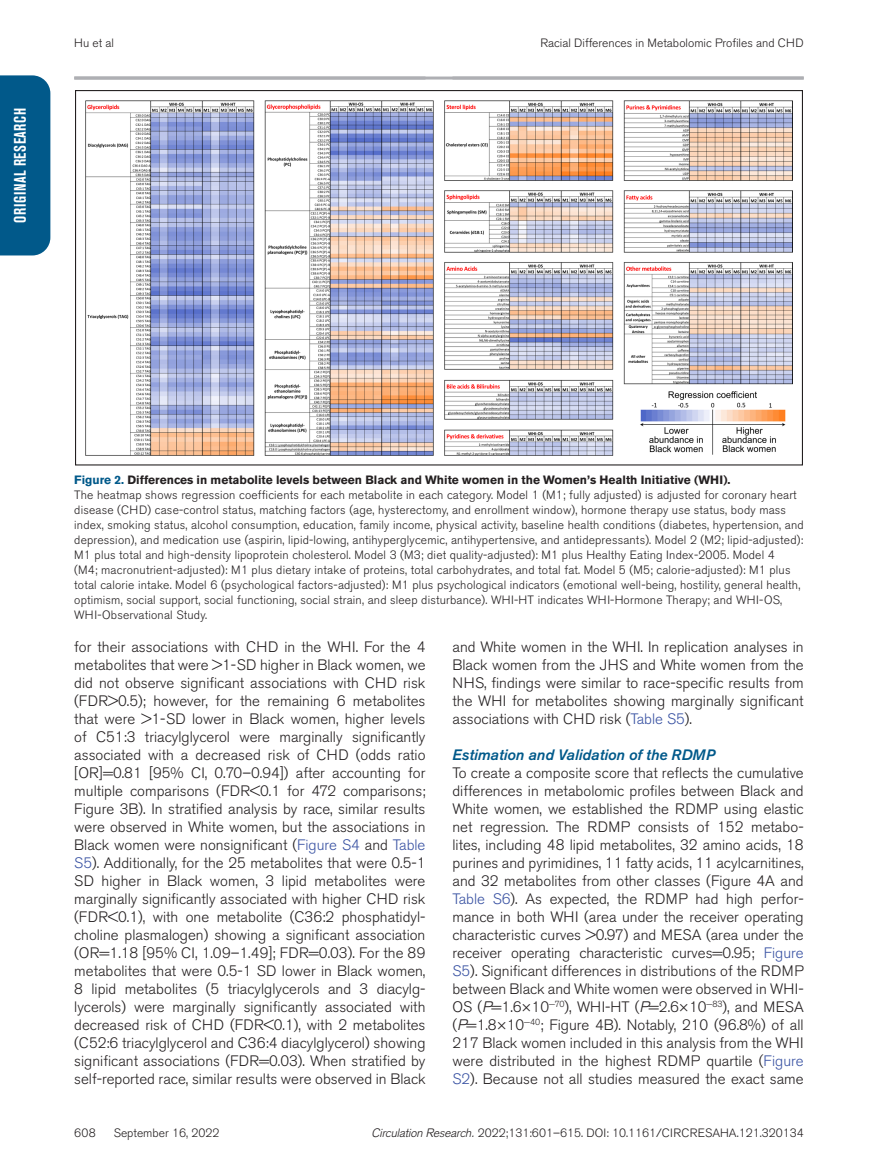
<style>
.page{position:relative;width:878px;height:1175px;background:#fff}
.page>*{position:absolute;margin:0;border:0;box-sizing:border-box;transform-origin:0 0}
.t1{font:700 condensed 16.5px "Akzidenz Grotesk BE";color:#fff;scale:.9 1}
.t2{font:300 15px/18px "Akzidenz Grotesk BE";color:#231f20;text-align:justify}
.t3{font:italic 500 15px "Akzidenz Grotesk BE";color:#01598a}
.t4{font:300 12px/15px "Akzidenz Grotesk BE";letter-spacing:.015em;color:#231f20}
.s1{font-weight:700;color:#01598a}
.s2{font-weight:700}
.s3{color:#3a53a3}
.s4{font-family:"Akzidenz Grotesk";font-style:italic}
</style>
<div class="page">
<div style="left:0;top:75px;width:50px;height:180px;background:#01598a"></div>
<hr style="left:74px;top:76px;width:729px;height:4px;background:#b9babe">
<svg style="left:75px;top:90px;width:728px;height:376px"></svg>
<p class="t1" style="left:11px;top:223px;width:127px;rotate:-90deg">Original Research</p>
<p class="t4" style="left:74px;top:36px;width:41px">Hu et al</p>
<p class="t4" style="left:540px;top:36px;width:265px">Racial Differences in Metabolomic Profiles and CHD</p>
<p class="t4" style="left:74px;top:472px;width:731px"><span class="s1">Figure 2.</span> <span class="s2">Differences in metabolite levels between Black and White women in the Women’s Health Initiative (WHI).<br></span>The heatmap shows regression coefficients for each metabolite in each category. Model 1 (M1; fully adjusted) is adjusted for coronary heart disease (CHD) case-control status, matching factors (age, hysterectomy, and enrollment window), hormone therapy use status, body mass index, smoking status, alcohol consumption, education, family income, physical activity, baseline health conditions (diabetes, hypertension, and depression), and medication use (aspirin, lipid-lowing, antihyperglycemic, antihypertensive, and antidepressants). Model 2 (M2; lipid-adjusted):<br>M1 plus total and high-density lipoprotein cholesterol. Model 3 (M3; diet quality-adjusted): M1 plus Healthy Eating Index-2005. Model 4<br>(M4; macronutrient-adjusted): M1 plus dietary intake of proteins, total carbohydrates, and total fat. Model 5 (M5; calorie-adjusted): M1 plus total calorie intake. Model 6 (psychological factors-adjusted): M1 plus psychological indicators (emotional well-being, hostility, general health, optimism, social support, social functioning, social strain, and sleep disturbance). WHI-HT indicates WHI-Hormone Therapy; and WHI-OS, WHI-Observational Study.</p>
<p class="t2" style="left:74px;top:638px;width:353px">for their associations with CHD in the WHI. For the 4 metabolites that were &gt;1-SD higher in Black women, we did not observe significant associations with CHD risk (FDR&gt;0.5); however, for the remaining 6 metabolites that were &gt;1-SD lower in Black women, higher levels of C51:3 triacylglycerol were marginally significantly associated with a decreased risk of CHD (odds ratio [OR]=0.81 [95% CI, 0.70–0.94]) after accounting for multiple comparisons (FDR&lt;0.1 for 472 comparisons; Figure 3B). In stratified analysis by race, similar results were observed in White women, but the associations in Black women were nonsignificant (<span class="s3">Figure S4</span> and <span class="s3">Table S5</span>). Additionally, for the 25 metabolites that were 0.5-1<br>SD higher in Black women, 3 lipid metabolites were marginally significantly associated with higher CHD risk (FDR&lt;0.1), with one metabolite (C36:2 phosphatidyl&shy;choline plasmalogen) showing a significant association (OR=1.18 [95% CI, 1.09–1.49]; FDR=0.03). For the 89 metabolites that were 0.5-1 SD lower in Black women, 8 lipid metabolites (5 triacylglycerols and 3 diacylg&shy;lycerols) were marginally significantly associated with decreased risk of CHD (FDR&lt;0.1), with 2 metabolites (C52:6 triacylglycerol and C36:4 diacylglycerol) showing significant associations (FDR=0.03). When stratified by self-reported race, similar results were observed in Black</p>
<p class="t2" style="left:452px;top:638px;width:353px">and White women in the WHI. In replication analyses in Black women from the JHS and White women from the NHS, findings were similar to race-specific results from the WHI for metabolites showing marginally significant associations with CHD risk (<span class="s3">Table S5</span>).</p>
<p class="t3" style="left:452px;top:746px;width:264px">Estimation and Validation of the RDMP</p>
<p class="t2" style="left:452px;top:764px;width:353px">To create a composite score that reflects the cumulative differences in metabolomic profiles between Black and White women, we established the RDMP using elastic net regression. The RDMP consists of 152 metabo&shy;lites, including 48 lipid metabolites, 32 amino acids, 18 purines and pyrimidines, 11 fatty acids, 11 acylcarnitines, and 32 metabolites from other classes (Figure 4A and <span class="s3">Table S6</span>). As expected, the RDMP had high perfor&shy;mance in both WHI (area under the receiver operating characteristic curves &gt;0.97) and MESA (area under the receiver operating characteristic curves=0.95; <span class="s3">Figure S5</span>). Significant differences in distributions of the RDMP between Black and White women were observed in WHI-OS (<span class="s4">P</span>=1.6×10<sup>−70</sup>), WHI-HT (<span class="s4">P</span>=2.6×10<sup>−83</sup>), and MESA (<span class="s4">P</span>=1.8×10<sup>−40</sup>; Figure 4B). Notably, 210 (96.8%) of all 217 Black women included in this analysis from the WHI were distributed in the highest RDMP quartile (<span class="s3">Figure S2</span>). Because not all studies measured the exact same</p>
<p class="t4" style="left:74px;top:1125px;width:23px">608</p>
<p class="t4" style="left:114px;top:1125px;width:107px">September 16, 2022</p>
<p class="t4" style="left:371px;top:1125px;width:433px"><span class="s4">Circulation Research.</span> 2022;131:601–615. DOI: 10.1161/CIRCRESAHA.121.320134</p>
</div>
